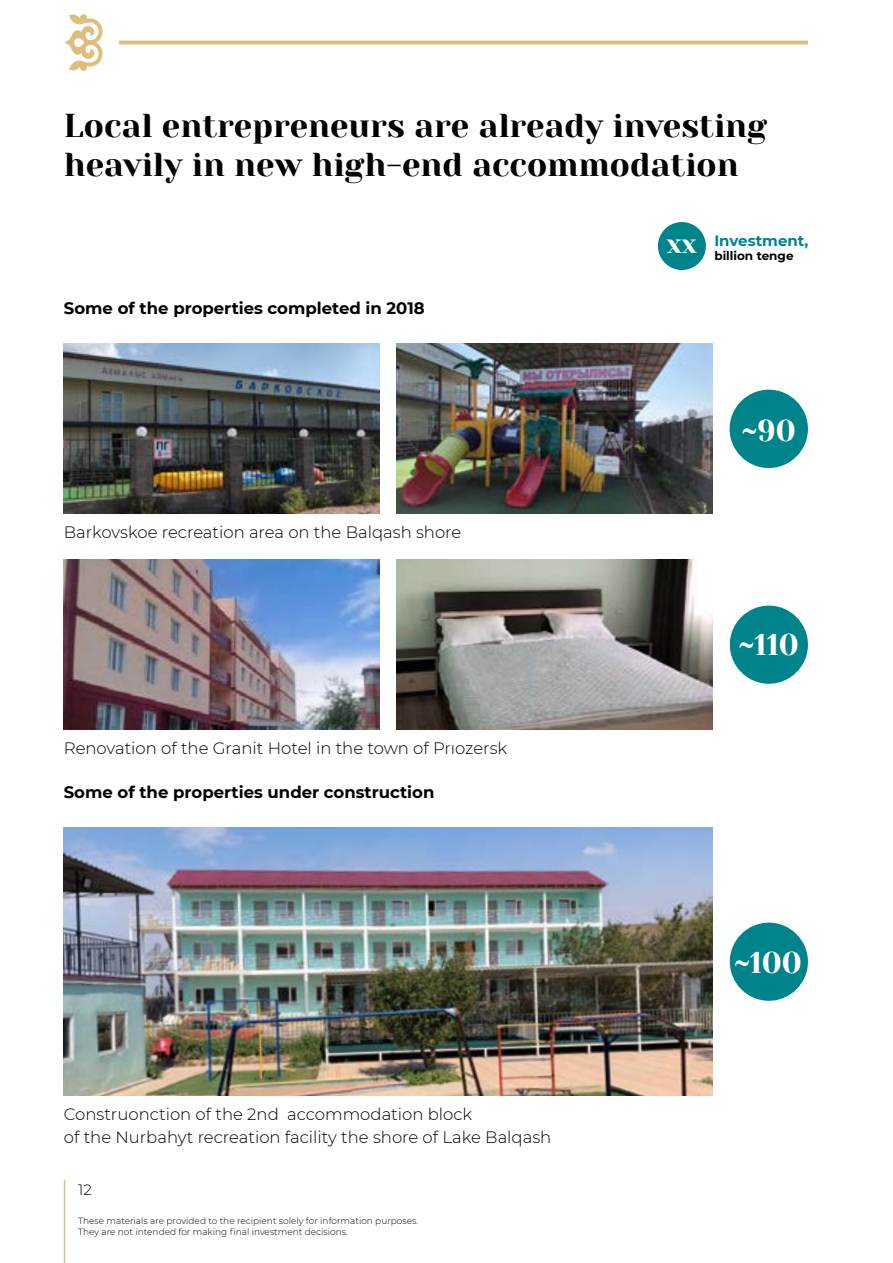
<style>
.page{position:relative;width:893px;height:1263px;background:#fff}
.page>*{position:absolute;margin:0;border:0;box-sizing:border-box;transform-origin:0 0}
.t1{font:33px/39.6px "Yeseva One";color:#000}
.t2{font:30px "Yeseva One";color:#fff}
.t3{font:27px "Yeseva One";color:#fff}
.t4{font:300 16.5px/22.5px "Montserrat";color:#000}
.t5{font:700 16.5px "Montserrat";color:#000}
.t6{font:700 15px "Montserrat";color:#00848b}
.t7{font:300 15px "Montserrat";color:#000}
.t8{font:700 12px "Montserrat";color:#000}
.t9{font:300 9px/10.8px "Montserrat";color:#000}
</style>
<div class="page">
<hr style="left:64px;top:1180px;width:1px;height:83px;background:#dfbe7d">
<svg style="left:64px;top:14px;width:39px;height:57px"></svg>
<hr style="left:119px;top:41px;width:689px;height:3px;background:#dfbe7d">
<div style="left:658px;top:222px;width:48px;height:48px;background:#00848b;border-radius:50%"></div>
<img style="left:64px;top:828px;width:649px;height:268px">
<div style="left:730px;top:923px;width:78px;height:78px;background:#00848b;border-radius:50%"></div>
<img style="left:64px;top:560px;width:316px;height:170px">
<img style="left:397px;top:560px;width:316px;height:170px">
<div style="left:730px;top:606px;width:78px;height:78px;background:#00848b;border-radius:50%"></div>
<img style="left:64px;top:344px;width:316px;height:170px">
<img style="left:397px;top:344px;width:316px;height:170px">
<div style="left:730px;top:390px;width:78px;height:78px;background:#00848b;border-radius:50%"></div>
<h1 class="t1" style="left:64px;top:104px;width:705px">Local entrepreneurs are already investing heavily in new high-end accommodation</h1>
<p class="t5" style="left:64px;top:296px;width:362px">Some of the properties completed in 2018</p>
<p class="t4" style="left:64px;top:521px;width:399px">Barkovskoe recreation area on the Balqash shore</p>
<p class="t4" style="left:64px;top:736px;width:445px">Renovation of the Granit Hotel in the town of Prıozersk</p>
<p class="t5" style="left:64px;top:780px;width:372px">Some of the properties under construction</p>
<p class="t4" style="left:64px;top:1102px;width:489px">Construonction of the 2nd accommodation block<br>of the Nurbahyt recreation facility the shore of Lake Balqash</p>
<p class="t7" style="left:78px;top:1179px;width:15px">12</p>
<p class="t9" style="left:78px;top:1215px;width:342px">These materials are provided to the recipient solely for information purposes.<br>They are not intended for making final investment decisions.</p>
<h3 class="t3" style="left:667px;top:224px;width:31px">xx</h3>
<p class="t6" style="left:714px;top:230px;width:96px">Investment,</p>
<p class="t8" style="left:714px;top:247px;width:81px">billion tenge</p>
<h2 class="t2" style="left:742px;top:408px;width:56px">~90</h2>
<h2 class="t2" style="left:739px;top:622px;width:61px">~110</h2>
<h2 class="t2" style="left:734px;top:940px;width:69px">~100</h2>
</div>
